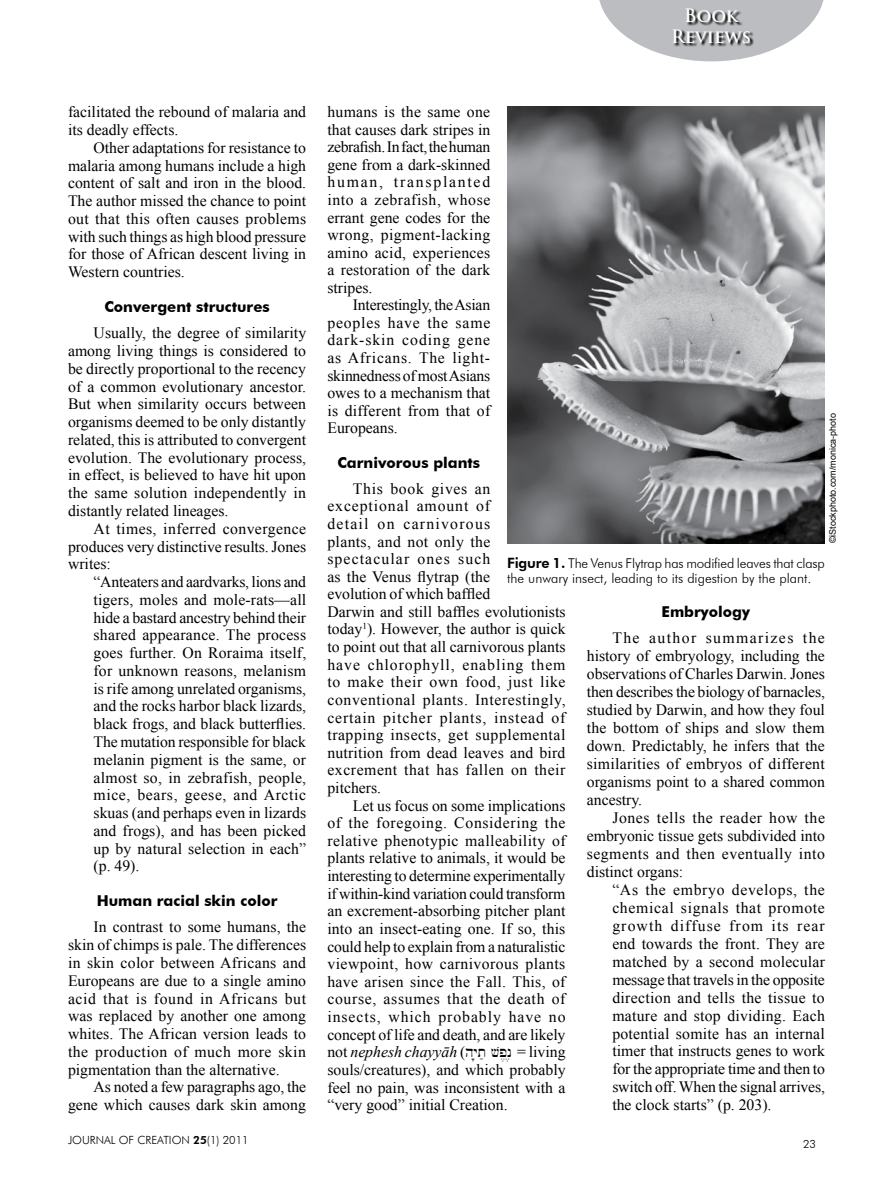
<style>
.page{position:relative;width:893px;height:1191px;background:#fff}
.page>*{position:absolute;margin:0;border:0;box-sizing:border-box;transform-origin:0 0}
.t1{font:700 18px/21px "Trajan Pro";color:#fff;text-align:center}
.t2{font:15.75px/17.7px "Times New Roman";color:#000;text-align:justify}
.t3{font:15.75px/17.5px "Times New Roman";letter-spacing:.035em;color:#000}
.t4{font:700 15px "Futura BT";color:#000}
.t5{font:300 13.5px/14.7px "Futura BT";color:#000}
.t6{font:300 11.25px "Futura BT";color:#000}
.t7{font:9px "Arial";color:#000}
.s1{font-weight:800}
.s2{font-style:italic}
.s3{font-family:"Bwhebb";font-size:18px}
.s4{font-weight:800;font-size:14.25px}
</style>
<div class="page">
<svg style="left:599px;top:0;width:225px;height:61px"></svg>
<svg style="left:672px;top:9px;width:82px;height:38px;background:#97989b"></svg>
<img style="left:507px;top:106px;width:318px;height:437px">
<p class="t1" style="left:671px;top:5px;width:82px">Book<br>Reviews</p>
<p class="t2" style="left:68px;top:103px;width:240px">facilitated the rebound of malaria and its deadly effects.</p>
<p class="t2" style="left:68px;top:138px;width:240px;text-indent:26px">Other adaptations for resistance to malaria among humans include a high content of salt and iron in the blood.<br>The author missed the chance to point out that this often causes problems with such things as high blood pressure for those of African descent living in Western countries.</p>
<p class="t4" style="left:104px;top:297px;width:167px">Convergent structures</p>
<p class="t2" style="left:68px;top:324px;width:240px;text-indent:26px">Usually, the degree of similarity among living things is considered to be directly proportional to the recency of a common evolutionary ancestor.<br>But when similarity occurs between organisms deemed to be only distantly related, this is attributed to convergent evolution. The evolutionary process, in effect, is believed to have hit upon the same solution independently in distantly related lineages.</p>
<p class="t2" style="left:68px;top:519px;width:240px;text-indent:26px">At times, inferred convergence produces very distinctive results. Jones writes:</p>
<p class="t2" style="left:94px;top:573px;width:214px">“Anteaters and aardvarks, lions and tigers, moles and mole-rats—all hide a bastard ancestry behind their shared appearance. The process goes further. On Roraima itself, for unknown reasons, melanism is rife among unrelated organisms, and the rocks harbor black lizards, black frogs, and black butterflies.<br>The mutation responsible for black melanin pigment is the same, or almost so, in zebrafish, people, mice, bears, geese, and Arctic skuas (and perhaps even in lizards and frogs), and has been picked up by natural selection in each” (p. 49).</p>
<p class="t4" style="left:97px;top:891px;width:182px">Human racial skin color</p>
<p class="t2" style="left:68px;top:918px;width:240px;text-indent:26px">In contrast to some humans, the skin of chimps is pale. The differences in skin color between Africans and Europeans are due to a single amino acid that is found in Africans but was replaced by another one among whites. The African version leads to the production of much more skin pigmentation than the alternative.</p>
<p class="t2" style="left:68px;top:1078px;width:240px;text-align:right">As noted a few paragraphs ago, the gene which causes dark skin among</p>
<p class="t6" style="left:68px;top:1133px;width:182px">JOURNAL OF CREATION <span class="s1">25</span>(1) 2011</p>
<p class="t2" style="left:327px;top:103px;width:164px">humans is the same one that causes dark stripes in zebrafish. In fact, the human gene from a dark-skinned human, transplanted into a zebrafish, whose errant gene codes for the wrong, pigment-lacking amino acid, experiences a restoration of the dark stripes.</p>
<p class="t2" style="left:327px;top:296px;width:164px;text-indent:26px">Interestingly, the Asian peoples have the same dark-skin coding gene as Africans. The light&shy;skinnedness of most Asians owes to a mechanism that is different from that of Europeans.</p>
<p class="t4" style="left:338px;top:453px;width:144px">Carnivorous plants</p>
<p class="t3" style="left:327px;top:479px;width:240px;text-indent:26px">This book gives an exceptional amount of<br>detail on carnivorous<br>plants, and not only the spectacular ones such<br>as the Venus flytrap (the<br>evolution of which baffled<br>Darwin and still baffles evolutionists today<sup>1</sup>). However, the author is quick to point out that all carnivorous plants have chlorophyll, enabling them to make their own food, just like conventional plants. Interestingly, certain pitcher plants, instead of trapping insects, get supplemental nutrition from dead leaves and bird excrement that has fallen on their pitchers.</p>
<p class="t2" style="left:327px;top:796px;width:240px;text-indent:26px">Let us focus on some implications of the foregoing. Considering the relative phenotypic malleability of plants relative to animals, it would be interesting to determine experimentally if within-kind variation could transform an excrement-absorbing pitcher plant into an insect-eating one. If so, this could help to explain from a naturalistic viewpoint, how carnivorous plants have arisen since the Fall. This, of course, assumes that the death of insects, which probably have no concept of life and death, and are likely not <span class="s2">nephesh chayyāh</span> (<span class="s3">hy't; vp,n,</span> = living souls/creatures), and which probably feel no pain, was inconsistent with a “very good” initial Creation.</p>
<p class="t7" style="left:827px;top:543px;width:132px;rotate:-90deg">©iStockphoto.com/monica-photo</p>
<p class="t5" style="left:507px;top:556px;width:319px"><span class="s4">Figure 1.</span> The Venus Flytrap has modified leaves that clasp the unwary insect, leading to its digestion by the plant.</p>
<p class="t4" style="left:662px;top:602px;width:90px">Embryology</p>
<p class="t2" style="left:587px;top:629px;width:240px;text-indent:26px">The author summarizes the history of embryology, including the observations of Charles Darwin. Jones then describes the biology of barnacles, studied by Darwin, and how they foul the bottom of ships and slow them down. Predictably, he infers that the similarities of embryos of different organisms point to a shared common ancestry.</p>
<p class="t2" style="left:587px;top:808px;width:240px;text-indent:26px">Jones tells the reader how the embryonic tissue gets subdivided into segments and then eventually into distinct organs:</p>
<p class="t2" style="left:612px;top:880px;width:214px">“As the embryo develops, the chemical signals that promote growth diffuse from its rear end towards the front. They are matched by a second molecular message that travels in the opposite direction and tells the tissue to mature and stop dividing. Each potential somite has an internal timer that instructs genes to work for the appropriate time and then to switch off. When the signal arrives, the clock starts” (p. 203).</p>
<p class="t6" style="left:803px;top:1136px;width:14px">23</p>
</div>
